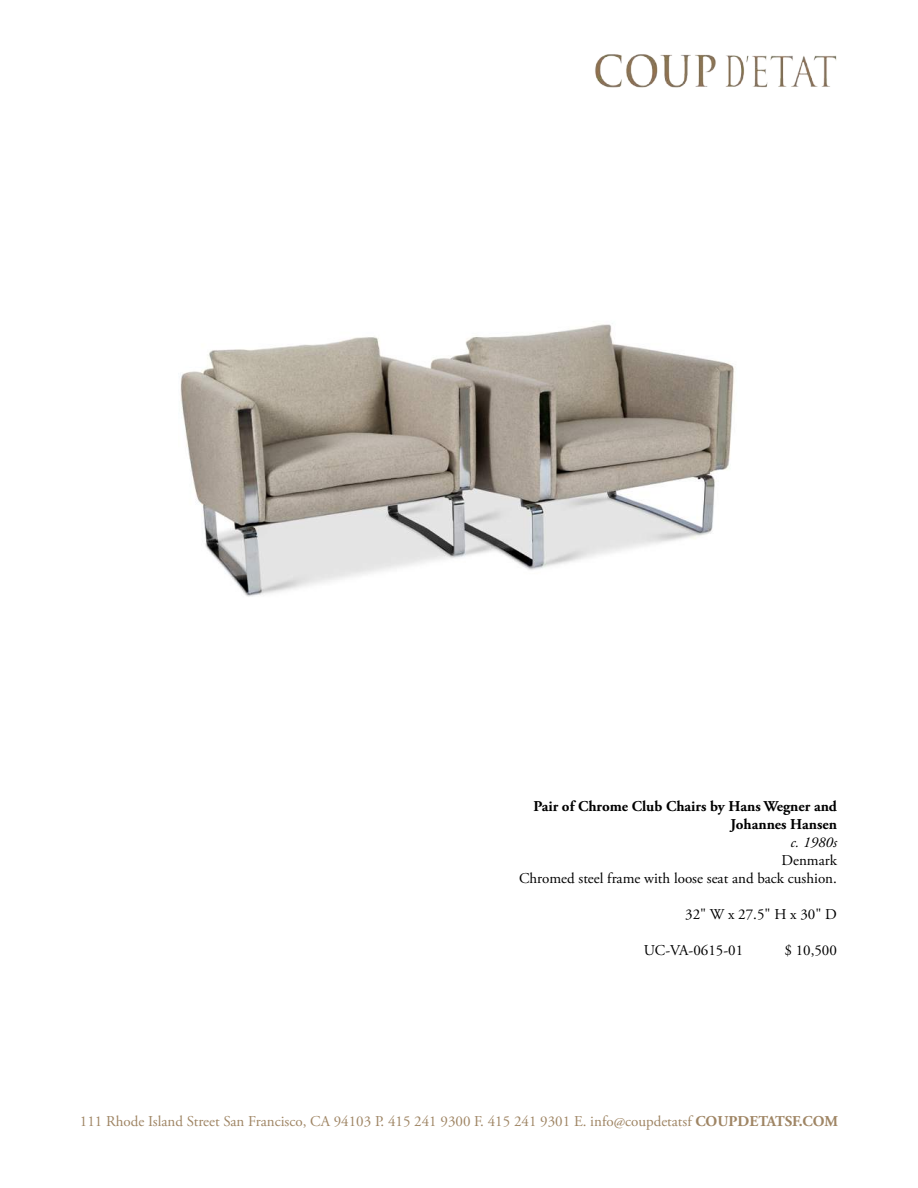
<style>
.page{position:relative;width:918px;height:1188px;background:#fff}
.page>*{position:absolute;margin:0;border:0;box-sizing:border-box;transform-origin:0 0}
.t1{font:15px "Adobe Garamond Pro";color:#9f8564}
.t2{font:15px/18px "Adobe Garamond Pro";color:#000;text-align:right}
.t3{font:700 15px/18px "Adobe Garamond Pro";color:#000;text-align:right}
.t4{font:italic 15px "Adobe Garamond Pro";color:#000}
.s1{font-weight:700}
</style>
<div class="page">
<img style="left:595px;top:54px;width:242px;height:34px">
<img style="left:180px;top:324px;width:554px;height:273px">
<p class="t3" style="left:534px;top:798px;width:305px">Pair of Chrome Club Chairs by Hans Wegner and<br>Johannes Hansen</p>
<p class="t4" style="left:790px;top:834px;width:48px">c. 1980s</p>
<p class="t2" style="left:519px;top:852px;width:319px">Denmark<br>Chromed steel frame with loose seat and back cushion.</p>
<p class="t2" style="left:685px;top:906px;width:153px">32" W x 27.5" H x 30" D</p>
<p class="t2" style="left:644px;top:942px;width:101px">UC-VA-0615-01</p>
<p class="t2" style="left:784px;top:942px;width:54px">$ 10,500</p>
<p class="t1" style="left:80px;top:1112px;width:760px">111 Rhode Island Street San Francisco, CA 94103 P. 415 241 9300 F. 415 241 9301 E. info@coupdetatsf <span class="s1">COUPDETATSF.COM</span></p>
</div>
